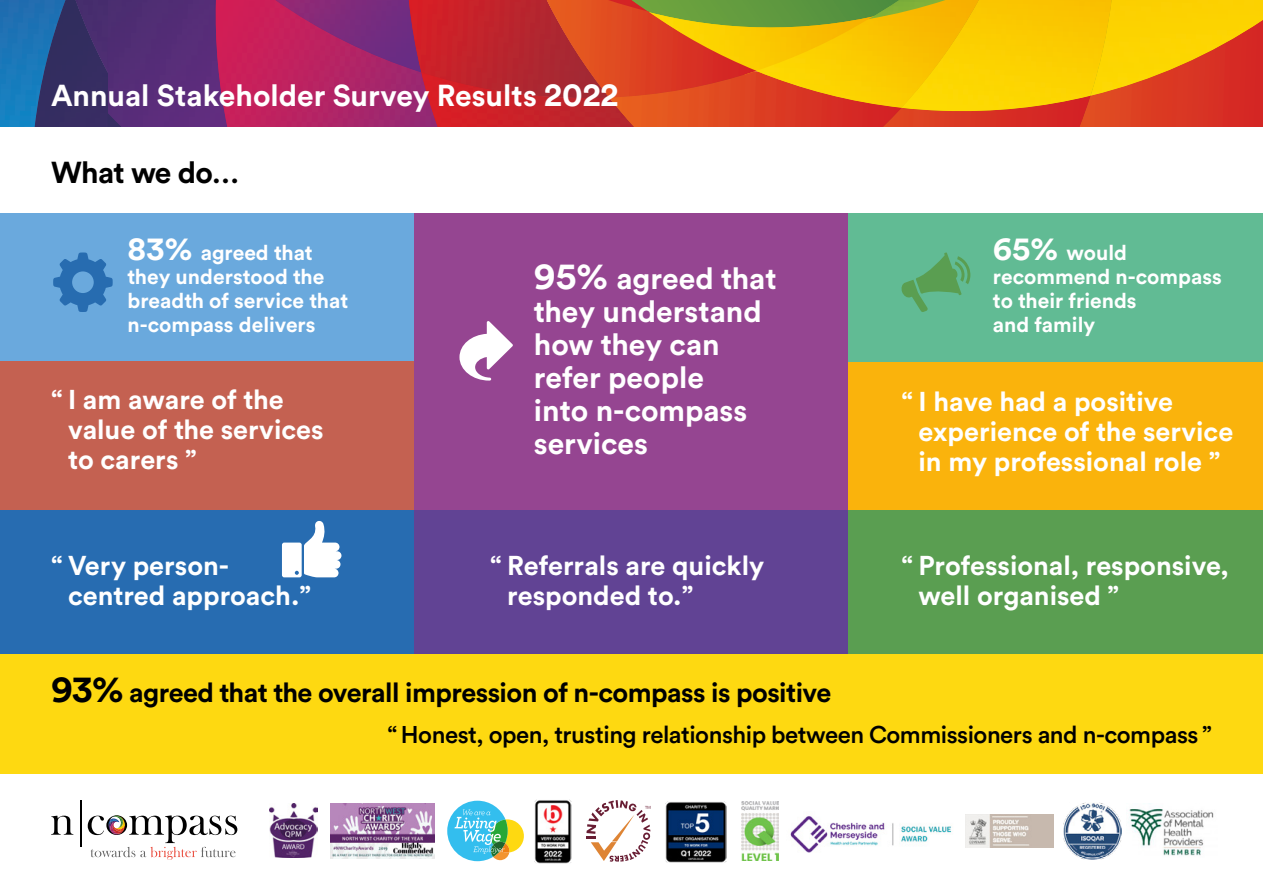
<style>
.page{position:relative;width:1263px;height:893px;background:#fff}
.page>*{position:absolute;margin:0;border:0;box-sizing:border-box;transform-origin:0 0}
.t1{font:700 30px/33px "Circular Std";color:#fff}
.t2{font:700 30px "Circular Std";letter-spacing:-.02em;color:#000}
.t3{font:700 27px/30px "Circular Std";color:#fff}
.t4{font:700 27px "Circular Std";letter-spacing:-.02em;color:#000}
.t5{font:500 24px "Circular Std";letter-spacing:-.02em;color:#000}
.t6{font:700 21px/24px "Circular Std";color:#fff}
.s1{font-size:33px}
.s2{font-size:37.5px}
</style>
<div class="page">
<div style="left:848px;top:361px;width:415px;height:149px;background:#fab30c"></div>
<div style="left:842px;top:213px;width:421px;height:148px;background:#61bb94"></div>
<div style="left:842px;top:510px;width:421px;height:145px;background:#5a9e51"></div>
<div style="left:0;top:213px;width:421px;height:148px;background:#6aa9dd"></div>
<div style="left:0;top:361px;width:429px;height:149px;background:#c46151"></div>
<div style="left:0;top:510px;width:421px;height:145px;background:#276cb1"></div>
<div style="left:415px;top:510px;width:433px;height:145px;background:#614394"></div>
<div style="left:415px;top:213px;width:433px;height:297px;background:#954591"></div>
<img style="left:0;top:0;width:35px;height:127px">
<img style="left:35px;top:0;width:40px;height:127px">
<img style="left:75px;top:0;width:33px;height:127px">
<img style="left:108px;top:0;width:107px;height:127px">
<img style="left:215px;top:0;width:206px;height:127px">
<img style="left:1090px;top:96px;width:173px;height:31px">
<img style="left:1111px;top:0;width:152px;height:96px">
<img style="left:275px;top:0;width:134px;height:72px">
<img style="left:421px;top:98px;width:188px;height:29px">
<img style="left:902px;top:113px;width:188px;height:14px">
<img style="left:609px;top:98px;width:293px;height:29px">
<img style="left:901px;top:0;width:210px;height:113px">
<img style="left:409px;top:0;width:138px;height:98px">
<img style="left:756px;top:0;width:223px;height:108px">
<img style="left:547px;top:0;width:209px;height:98px">
<svg style="left:901px;top:252px;width:69px;height:60px"></svg>
<svg style="left:459px;top:321px;width:54px;height:60px"></svg>
<svg style="left:53px;top:252px;width:60px;height:60px"></svg>
<svg style="left:282px;top:521px;width:59px;height:56px"></svg>
<svg style="left:51px;top:816px;width:22px;height:19px"></svg>
<hr style="left:80px;top:800px;width:2px;height:47px;background:#000">
<svg style="left:88px;top:815px;width:149px;height:45px"></svg>
<svg style="left:447px;top:801px;width:77px;height:60px"></svg>
<img style="left:270px;top:804px;width:48px;height:54px">
<svg style="left:586px;top:800px;width:64px;height:62px"></svg>
<img style="left:330px;top:804px;width:105px;height:54px">
<img style="left:965px;top:814px;width:88px;height:33px">
<img style="left:1129px;top:803px;width:85px;height:53px">
<img style="left:1064px;top:802px;width:58px;height:58px">
<img style="left:665px;top:801px;width:61px;height:61px">
<img style="left:741px;top:801px;width:37px;height:60px">
<img style="left:534px;top:799px;width:38px;height:64px">
<img style="left:790px;top:816px;width:162px;height:37px">
<div style="left:0;top:655px;width:1263px;height:119px;background:#fed911"></div>
<p class="t1" style="left:51px;top:78px;width:569px">Annual Stakeholder Survey Results <span class="s1">2022</span></p>
<p class="t2" style="left:51px;top:153px;width:190px">What we do…</p>
<p class="t6" style="left:128px;top:240px;width:222px"><span class="s1">83%</span> agreed that they understood the breadth of service that n-compass delivers</p>
<p class="t3" style="left:68px;top:384px;width:257px;text-indent:-17px">“ I am aware of the value of the services to carers ”</p>
<p class="t1" style="left:534px;top:261px;width:244px"><span class="s2">95%</span> agreed that they understand how they can refer people<br>into n-compass services</p>
<p class="t6" style="left:993px;top:240px;width:230px"><span class="s1">65%</span> would recommend n-compass to their friends<br>and family</p>
<p class="t3" style="left:918px;top:386px;width:316px;text-indent:-17px">“ I have had a positive experience of the service in my professional role ”</p>
<p class="t3" style="left:68px;top:550px;width:244px;text-indent:-17px">“ Very person&shy;centred approach.”</p>
<p class="t3" style="left:918px;top:550px;width:312px;text-indent:-17px">“ Professional, responsive, well organised ”</p>
<p class="t3" style="left:507px;top:550px;width:258px;text-indent:-17px">“ Referrals are quickly responded to.”</p>
<p class="t4" style="left:51px;top:675px;width:782px"><span class="s2">93%</span> agreed that the overall impression of n-compass is positive</p>
<p class="t5" style="left:387px;top:719px;width:826px">“ Honest, open, trusting relationship between Commissioners and n-compass ”</p>
</div>
